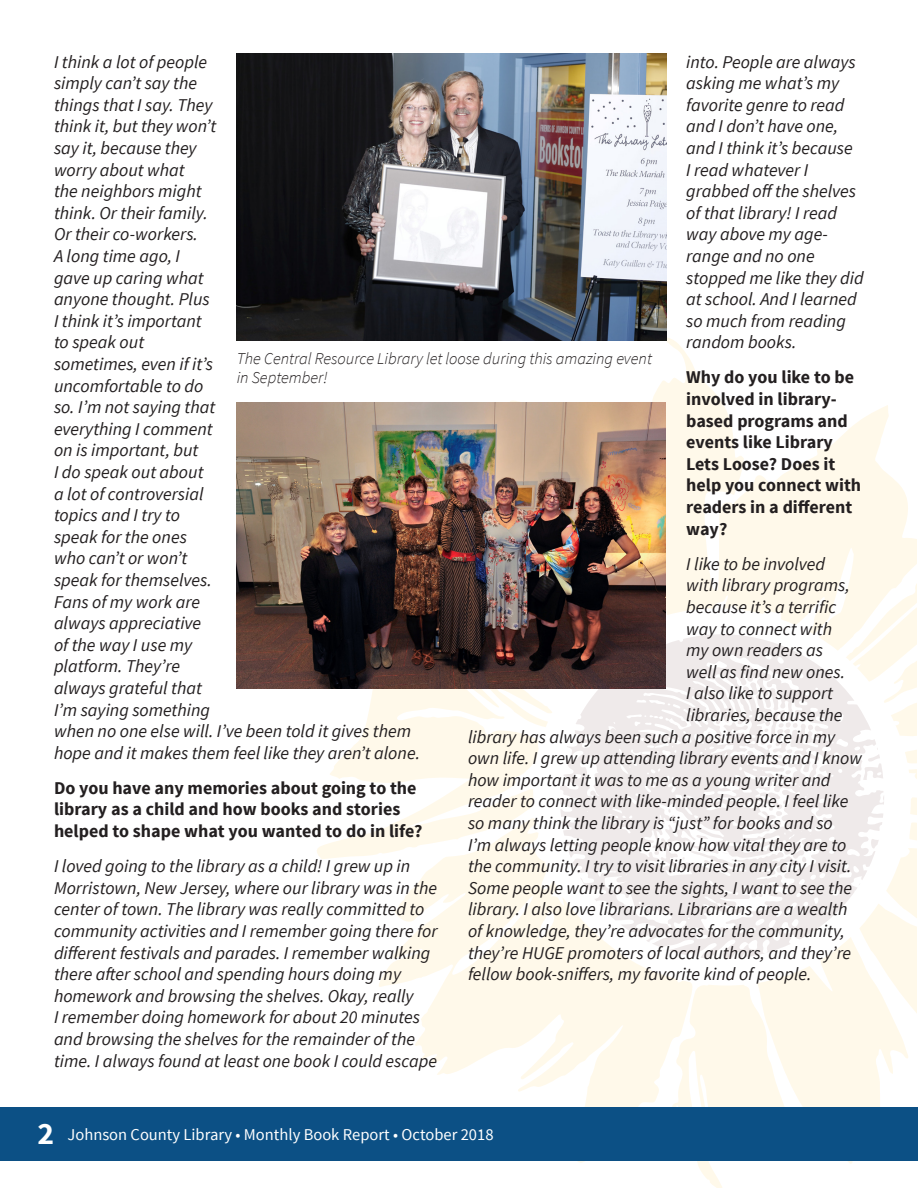
<style>
.page{position:relative;width:918px;height:1188px;background:#fff}
.page>*{position:absolute;margin:0;border:0;box-sizing:border-box;transform-origin:0 0}
.t1{font:italic 18px/21.6px "Source Sans Pro";color:#231f20}
.t2{font:700 18px/21.6px "Source Sans Pro";color:#231f20}
.t3{font:italic 300 16.5px/19.8px "Source Sans Pro";color:#231f20}
.t4{font:16.5px "Source Sans Pro";color:#fff}
.s1{font-weight:700;font-size:31.5px}
</style>
<div class="page">
<svg style="left:317px;top:338px;width:599px;height:850px"></svg>
<svg style="left:560px;top:634px;width:324px;height:325px;fill:#efeaea"></svg>
<div style="left:0;top:1107px;width:918px;height:54px;background:#0c5085"></div>
<img style="left:237px;top:403px;width:429px;height:285px">
<img style="left:237px;top:54px;width:429px;height:286px">
<p class="t1" style="left:54px;top:51px;width:368px">I think a lot of people<br>simply can’t say the<br>things that I say. They<br>think it, but they won’t<br>say it, because they<br>worry about what<br>the neighbors might<br>think. Or their family.<br>Or their co-workers.<br>A long time ago, I<br>gave up caring what<br>anyone thought. Plus<br>I think it’s important<br>to speak out<br>sometimes, even if it’s<br>uncomfortable to do<br>so. I’m not saying that<br>everything I comment<br>on is important, but<br>I do speak out about<br>a lot of controversial<br>topics and I try to<br>speak for the ones<br>who can’t or won’t<br>speak for themselves.<br>Fans of my work are<br>always appreciative<br>of the way I use my<br>platform. They’re<br>always grateful that<br>I’m saying something<br>when no one else will. I’ve been told it gives them hope and it makes them feel like they aren’t alone.</p>
<p class="t2" style="left:54px;top:778px;width:370px">Do you have any memories about going to the library as a child and how books and stories helped to shape what you wanted to do in life?</p>
<p class="t1" style="left:54px;top:855px;width:385px">I loved going to the library as a child! I grew up in Morristown, New Jersey, where our library was in the center of town. The library was really committed to community activities and I remember going there for different festivals and parades. I remember walking there after school and spending hours doing my homework and browsing the shelves. Okay, really<br>I remember doing homework for about 20 minutes and browsing the shelves for the remainder of the time. I always found at least one book I could escape</p>
<p class="t1" style="left:686px;top:51px;width:179px">into. People are always asking me what’s my favorite genre to read and I don’t have one, and I think it’s because<br>I read whatever I grabbed off the shelves of that library! I read way above my age&shy;range and no one stopped me like they did at school. And I learned so much from reading random books.</p>
<p class="t2" style="left:686px;top:367px;width:176px">Why do you like to be involved in library&shy;based programs and events like Library<br>Lets Loose? Does it help you connect with readers in a different way?</p>
<p class="t1" style="left:686px;top:553px;width:140px">I like to be involved</p>
<p class="t1" style="left:686px;top:575px;width:165px">with library programs,</p>
<p class="t1" style="left:686px;top:596px;width:152px">because it’s a terrific</p>
<p class="t1" style="left:686px;top:618px;width:147px">way to connect with</p>
<p class="t1" style="left:686px;top:639px;width:138px">my own readers as</p>
<p class="t1" style="left:686px;top:661px;width:160px">well as find new ones.</p>
<p class="t1" style="left:686px;top:683px;width:148px">I also like to support</p>
<p class="t1" style="left:686px;top:704px;width:158px">libraries, because the</p>
<p class="t1" style="left:468px;top:726px;width:369px">library has always been such a positive force in my</p>
<p class="t1" style="left:468px;top:747px;width:396px">own life. I grew up attending library events and I know</p>
<p class="t1" style="left:468px;top:769px;width:364px">how important it was to me as a young writer and</p>
<p class="t1" style="left:468px;top:791px;width:382px">reader to connect with like-minded people. I feel like</p>
<p class="t1" style="left:468px;top:812px;width:366px">so many think the library is “just” for books and so</p>
<p class="t1" style="left:468px;top:834px;width:380px">I’m always letting people know how vital they are to</p>
<p class="t1" style="left:468px;top:855px;width:385px">the community. I try to visit libraries in any city I visit.</p>
<p class="t1" style="left:468px;top:877px;width:386px">Some people want to see the sights, I want to see the</p>
<p class="t1" style="left:468px;top:899px;width:381px">library. I also love librarians. Librarians are a wealth</p>
<p class="t1" style="left:468px;top:920px;width:378px">of knowledge, they’re advocates for the community,</p>
<p class="t1" style="left:468px;top:942px;width:385px">they’re HUGE promoters of local authors, and they’re</p>
<p class="t1" style="left:468px;top:963px;width:345px">fellow book-sniffers, my favorite kind of people.</p>
<p class="t3" style="left:237px;top:348px;width:417px">The Central Resource Library let loose during this amazing event in September!</p>
<p class="t4" style="left:37px;top:1124px;width:458px"><span class="s1">2</span> Johnson County Library • Monthly Book Report • October 2018</p>
</div>
